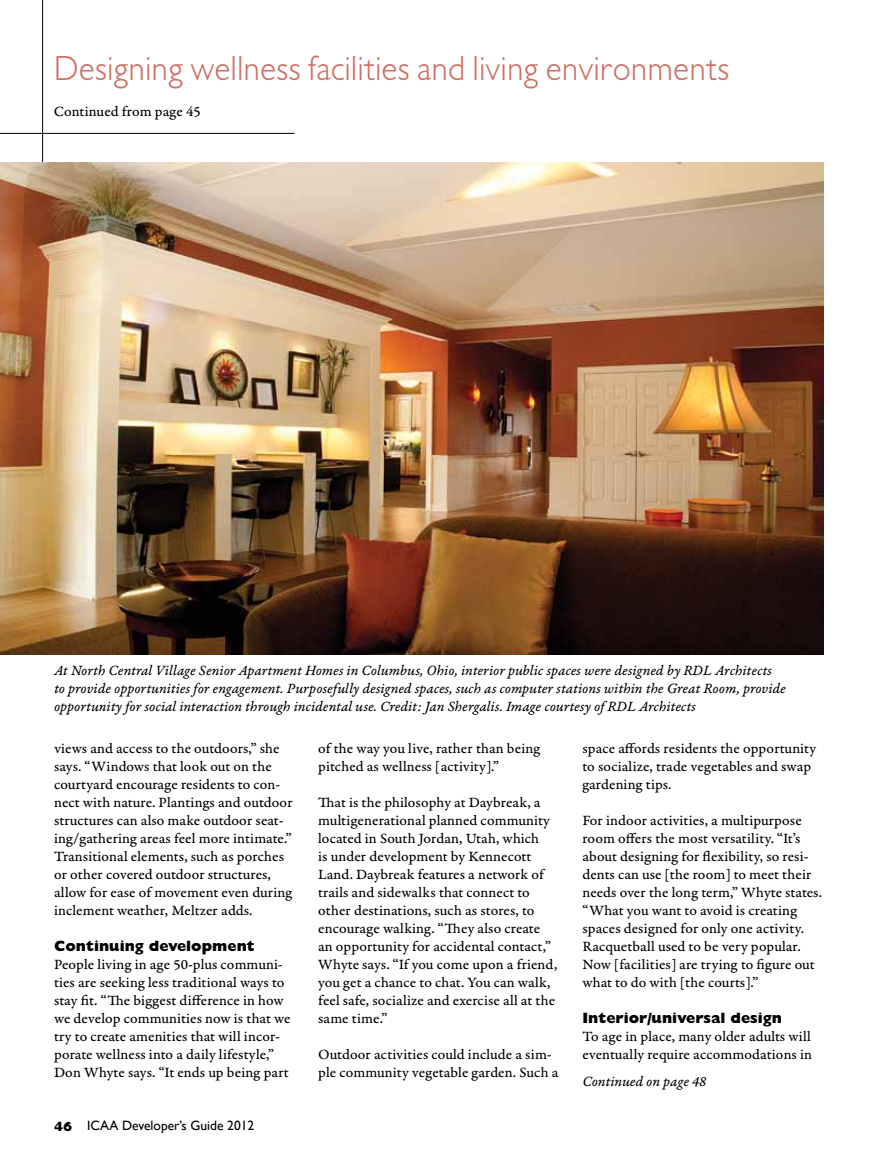
<style>
.page{position:relative;width:878px;height:1161px;background:#fff}
.page>*{position:absolute;margin:0;border:0;box-sizing:border-box;transform-origin:0 0}
.t1{font:36px "Gill Sans Lgt";color:#ce7067}
.t2{font:15px/18px "Garamond Premr Pro Capt";letter-spacing:.005em;color:#000}
.t3{font:15px/18px "Garamond Premr Pro It Capt";color:#000}
.t4{font:800 15px "Gill Sans";color:#000}
.t5{font:13.5px "Gill Sans";color:#000}
.s1{font-weight:800}
</style>
<div class="page">
<hr style="left:0;top:133px;width:294px;height:1px;background:#000">
<hr style="left:42px;top:0;width:1px;height:163px;background:#000">
<img style="left:0;top:163px;width:823px;height:491px">
<h1 class="t1" style="left:54px;top:44px;width:676px">Designing wellness facilities and living environments</h1>
<p class="t2" style="left:54px;top:103px;width:148px">Continued from page 45</p>
<p class="t3" style="left:54px;top:662px;width:733px">At North Central Village Senior Apartment Homes in Columbus, Ohio, interior public spaces were designed by RDL Architects to provide opportunities for engagement. Purposefully designed spaces, such as computer stations within the Great Room, provide opportunity for social interaction through incidental use. Credit: Jan Shergalis. Image courtesy of RDL Architects</p>
<p class="t2" style="left:54px;top:740px;width:240px">views and access to the outdoors,” she says. “Windows that look out on the courtyard encourage residents to con&shy;nect with nature. Plantings and outdoor structures can also make outdoor seat&shy;ing/gathering areas feel more intimate.” Transitional elements, such as porches or other covered outdoor structures, allow for ease of movement even during inclement weather, Meltzer adds.</p>
<p class="t4" style="left:54px;top:938px;width:202px">Continuing development</p>
<p class="t2" style="left:54px;top:956px;width:238px">People living in age 50-plus communi&shy;ties are seeking less traditional ways to stay fit. “The biggest difference in how we develop communities now is that we try to create amenities that will incor&shy;porate wellness into a daily lifestyle,” Don Whyte says. “It ends up being part</p>
<p class="t5" style="left:54px;top:1117px;width:202px"><span class="s1">46</span> ICAA Developer’s Guide 2012</p>
<p class="t2" style="left:318px;top:740px;width:224px">of the way you live, rather than being pitched as wellness [activity].”</p>
<p class="t2" style="left:318px;top:794px;width:241px">That is the philosophy at Daybreak, a multigenerational planned community located in South Jordan, Utah, which<br>is under development by Kennecott Land. Daybreak features a network of trails and sidewalks that connect to other destinations, such as stores, to encourage walking. “They also create an opportunity for accidental contact,” Whyte says. “If you come upon a friend, you get a chance to chat. You can walk, feel safe, socialize and exercise all at the same time.”</p>
<p class="t2" style="left:318px;top:1046px;width:242px">Outdoor activities could include a sim&shy;ple community vegetable garden. Such a</p>
<p class="t2" style="left:582px;top:740px;width:235px">space affords residents the opportunity to socialize, trade vegetables and swap gardening tips.</p>
<p class="t2" style="left:582px;top:812px;width:241px">For indoor activities, a multipurpose room offers the most versatility. “It’s about designing for flexibility, so resi&shy;dents can use [the room] to meet their needs over the long term,” Whyte states. “What you want to avoid is creating spaces designed for only one activity.<br>Racquetball used to be very popular.<br>Now [facilities] are trying to figure out what to do with [the courts].”</p>
<p class="t4" style="left:582px;top:1010px;width:201px">Interior/universal design</p>
<p class="t2" style="left:582px;top:1028px;width:231px">To age in place, many older adults will eventually require accommodations in</p>
<p class="t3" style="left:582px;top:1073px;width:125px">Continued on page 48</p>
</div>
